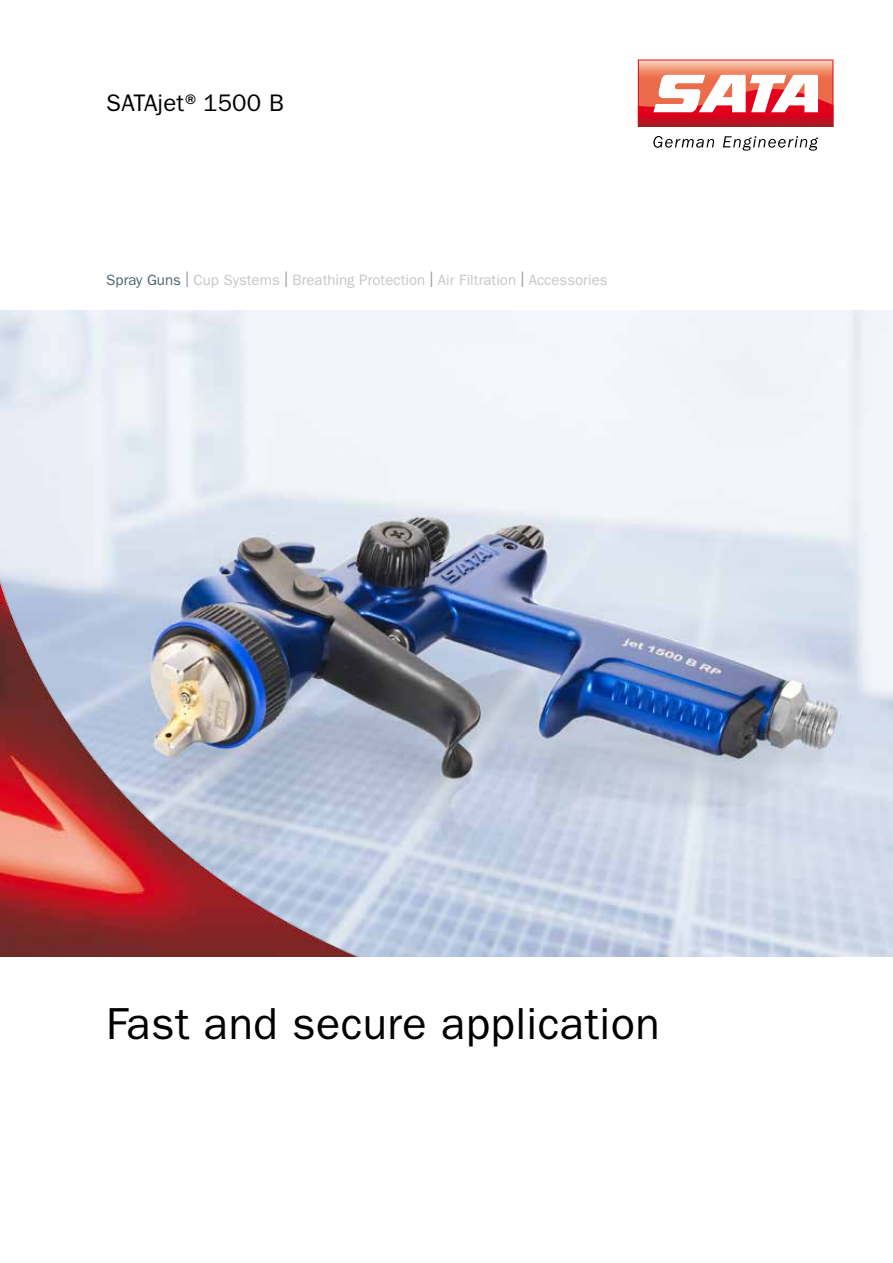
<style>
.page{position:relative;width:893px;height:1263px;background:#fff}
.page>*{position:absolute;margin:0;border:0;box-sizing:border-box;transform-origin:0 0}
.t1{font:45px "ITC Franklin Gothic Std";letter-spacing:.01em;color:#000}
.t2{font:24px "ITC Franklin Gothic Std";letter-spacing:.01em;color:#000}
.t3{font:15px "ITC Franklin Gothic Std";color:#c6c7c8}
.s1{color:#51656f}
.s2{font-size:22.5px;color:#9c9e9f}
</style>
<div class="page">
<img style="left:0;top:310px;width:893px;height:647px">
<svg style="left:653px;top:136px;width:61px;height:12px"></svg>
<svg style="left:723px;top:136px;width:95px;height:15px"></svg>
<svg style="left:638px;top:60px;width:195px;height:67px"></svg>
<img style="left:0;top:529px;width:361px;height:428px">
<h2 class="t2" style="left:106px;top:89px;width:179px">SATAjet®1500 B</h2>
<p class="t3" style="left:106px;top:271px;width:503px"><span class="s1">Spray Guns</span> <span class="s2">I</span> Cup Systems <span class="s2">I</span> Breathing Protection <span class="s2">I</span> Air Filtration <span class="s2">I</span> Accessories</p>
<h1 class="t1" style="left:106px;top:997px;width:555px">Fast and secure application</h1>
</div>
